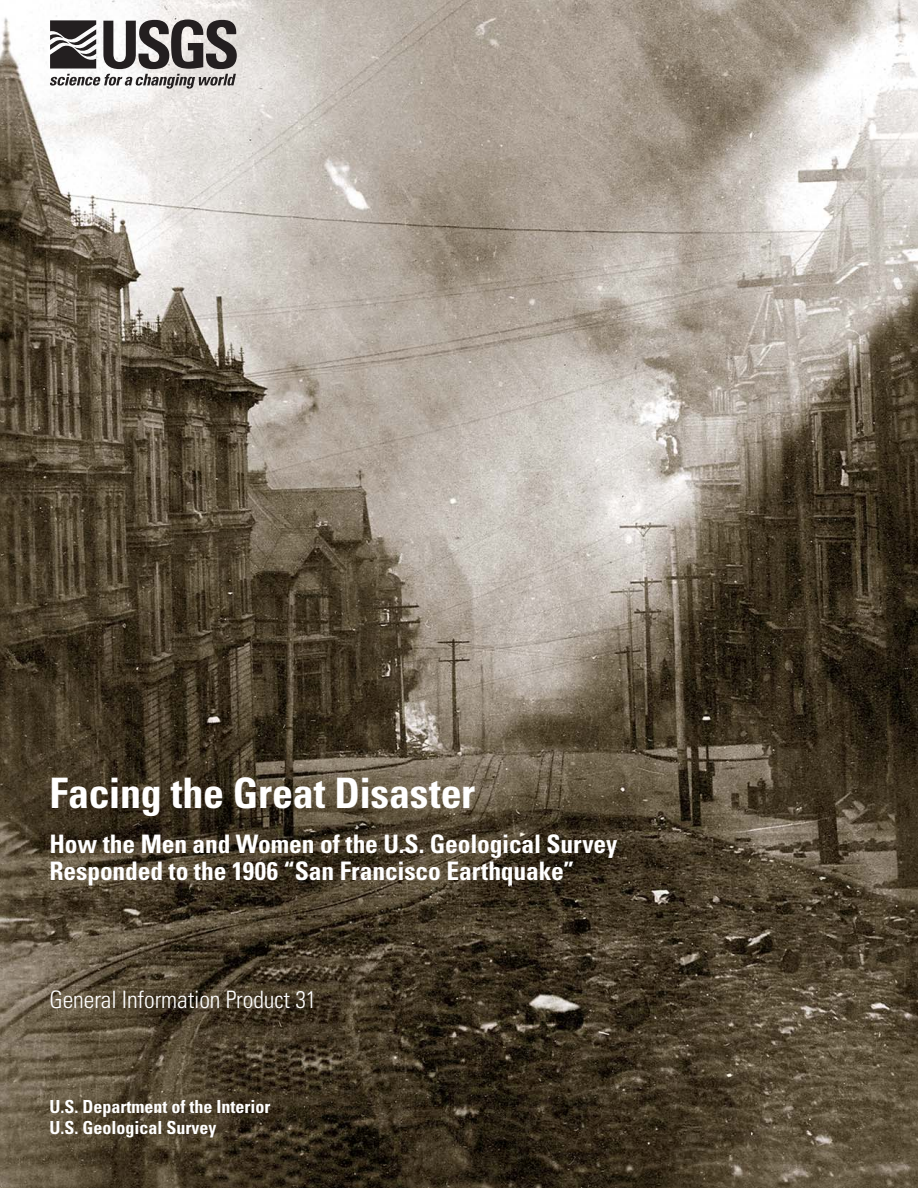
<style>
.page{position:relative;width:918px;height:1188px;background:#fff}
.page>*{position:absolute;margin:0;border:0;box-sizing:border-box;transform-origin:0 0}
.t1{font:700 condensed 42px "Univers";letter-spacing:-.005em;color:#fff}
.t2{font:700 condensed 25.5px/27px "Univers";letter-spacing:-.005em;color:#fff}
.t3{font:300 condensed 24px "Univers";letter-spacing:-.005em;color:#fff}
.t4{font:700 condensed 18px/21px "Univers";color:#fff}
</style>
<div class="page">
<img style="left:0;top:0;width:918px;height:1188px">
<svg style="left:50px;top:20px;width:187px;height:69px"></svg>
<h1 class="t1" style="left:50px;top:778px;width:427px">Facing the Great Disaster</h1>
<p class="t2" style="left:50px;top:833px;width:569px">How the Men and Women of the U.S. Geological Survey<br>Responded to the 1906 “San Francisco Earthquake”</p>
<p class="t3" style="left:50px;top:990px;width:269px">General Information Product 31</p>
<p class="t4" style="left:50px;top:1098px;width:222px">U.S. Department of the Interior<br>U.S. Geological Survey</p>
</div>
